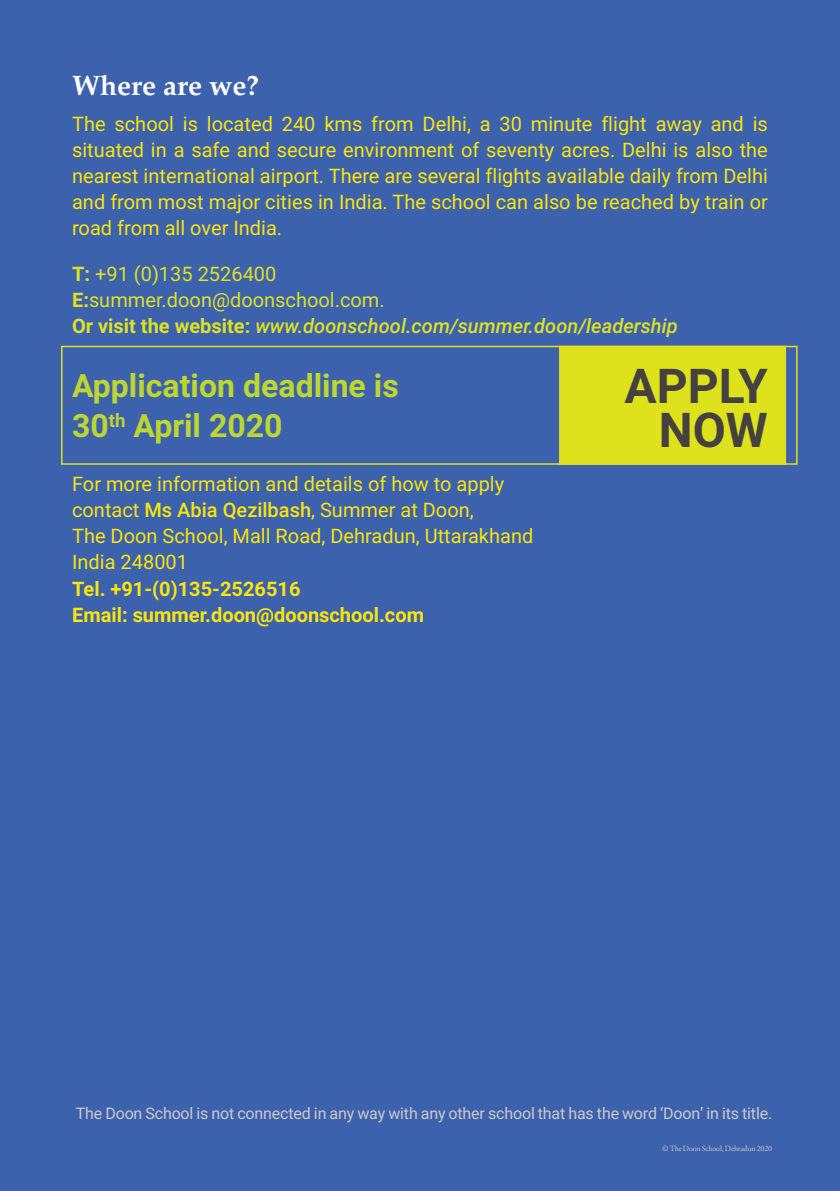
<style>
.page{position:relative;width:840px;height:1191px;background:#fff}
.page>*{position:absolute;margin:0;border:0;box-sizing:border-box;transform-origin:0 0}
.t1{font:700 48px/44px "Roboto";color:#444141;text-align:right}
.t2{font:700 32px/40px "Roboto";color:#bed630}
.t3{font:700 28px "Palatino";color:#fff}
.t4{font:20px/26px "Roboto";color:#fbe50c;text-align:justify}
.t5{font:20px/26px "Roboto";color:#dfe222}
.t6{font:700 20px/26px "Roboto";color:#fbe50c}
.t7{font:16px "Roboto";letter-spacing:-.01em;color:#cdc9c8}
.t8{font:8px "Adobe Garamond Pro";letter-spacing:-.02em;color:#cdc9c8}
.s1{font-weight:700}
.s2{font-weight:500;font-style:italic}
.s3{font-weight:500}
</style>
<div class="page">
<div style="left:0;top:0;width:839px;height:1191px;background:#3c62ae"></div>
<div style="left:61px;top:346px;width:736px;height:119px;border:2px solid #dde21c"></div>
<div style="left:558px;top:346px;width:227px;height:119px;background:#dde21c"></div>
<h3 class="t3" style="left:72px;top:62px;width:188px">Where are we?</h3>
<p class="t4" style="left:72px;top:110px;width:697px">The school is located 240 kms from Delhi, a 30 minute flight away and is situated in a safe and secure environment of seventy acres. Delhi is also the nearest international airport. There are several flights available daily from Delhi and from most major cities in India. The school can also be reached by train or road from all over India.</p>
<p class="t5" style="left:72px;top:260px;width:607px"><span class="s1">T:</span> +91 (0)135 2526400<br><span class="s1">E:</span>summer.doon@doonschool.com.<br><span class="s1">Or visit the website:</span> <span class="s2">www.doonschool.com/summer.doon/leadership</span></p>
<h2 class="t2" style="left:72px;top:365px;width:328px">Application deadline is<br>30<sup>th</sup> April 2020</h2>
<h1 class="t1" style="left:624px;top:362px;width:145px">APPLY<br>NOW</h1>
<p class="t4" style="left:72px;top:470px;width:462px;text-align:left">For more information and details of how to apply contact <span class="s3">Ms Abia Qezilbash</span>, Summer at Doon,<br>The Doon School, Mall Road, Dehradun, Uttarakhand India 248001</p>
<p class="t6" style="left:72px;top:574px;width:353px">Tel. +91-(0)135-2526516<br>Email: summer.doon@doonschool.com</p>
<p class="t7" style="left:76px;top:1102px;width:697px">The Doon School is not connected in any way with any other school that has the word ‘Doon’ in its title.</p>
<p class="t8" style="left:662px;top:1143px;width:111px">© The Doon School, Dehradun 2020</p>
</div>
